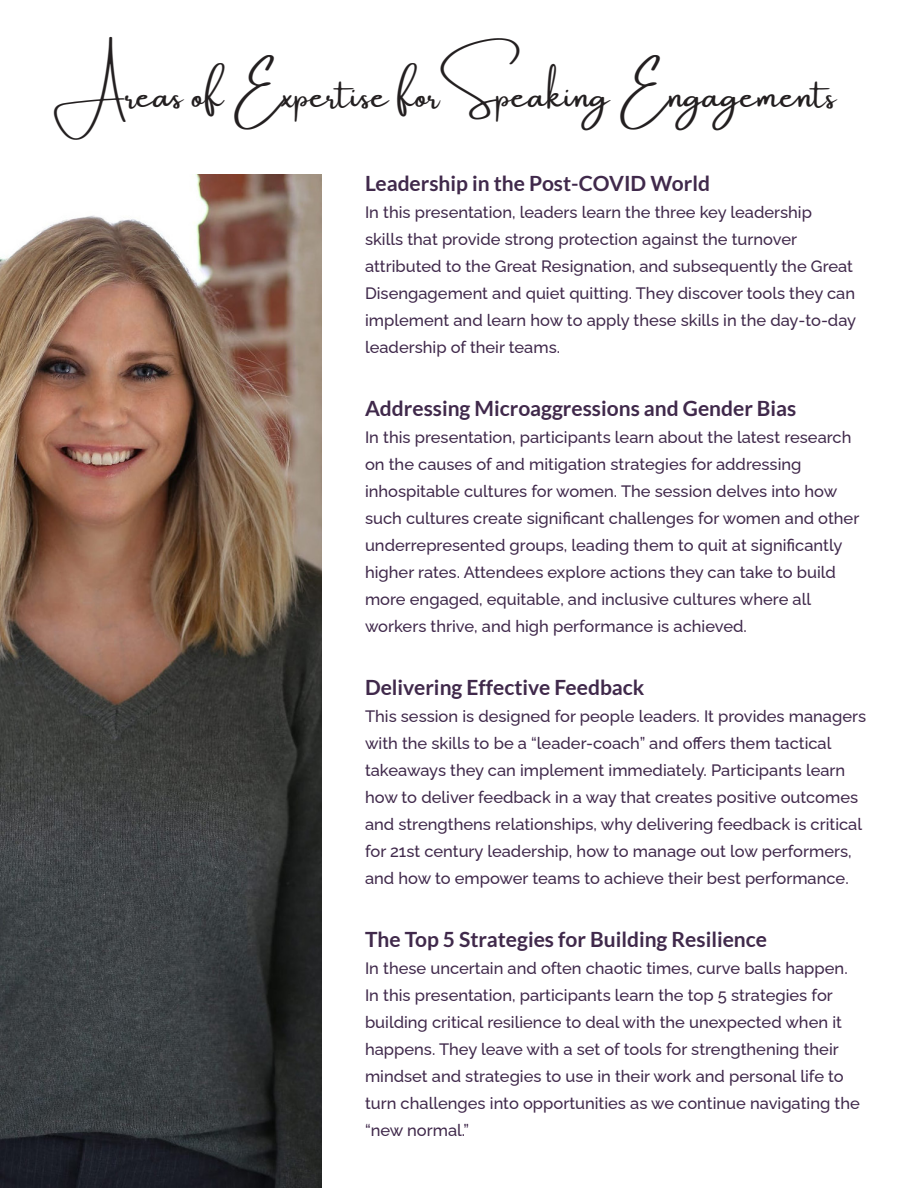
<style>
.page{position:relative;width:918px;height:1188px;background:#fff}
.page>*{position:absolute;margin:0;border:0;box-sizing:border-box;transform-origin:0 0}
.t1{font:36px "Amsterdam One";color:#231f20}
.t2{font:700 21px "Lato";color:#40294b}
.t3{font:500 16.5px/27px "Raleway";color:#40294b}
</style>
<div class="page">
<img style="left:0;top:174px;width:322px;height:1014px">
<p class="t1" style="left:54px;top:75px;width:784px">Areas of Expertise forSpeaking Engagements</p>
<p class="t2" style="left:365px;top:171px;width:347px">Leadership in the Post-COVID World</p>
<p class="t3" style="left:365px;top:197px;width:493px">In this presentation, leaders learn the three key leadership<br>skills that provide strong protection against the turnover attributed to the Great Resignation, and subsequently the Great Disengagement and quiet quitting. They discover tools they can implement and learn how to apply these skills in the day-to-day leadership of their teams.</p>
<p class="t2" style="left:365px;top:396px;width:433px">Addressing Microaggressions and Gender Bias</p>
<p class="t3" style="left:365px;top:422px;width:496px">In this presentation, participants learn about the latest research on the causes of and mitigation strategies for addressing inhospitable cultures for women. The session delves into how such cultures create significant challenges for women and other underrepresented groups, leading them to quit at significantly higher rates. Attendees explore actions they can take to build more engaged, equitable, and inclusive cultures where all workers thrive, and high performance is achieved.</p>
<p class="t2" style="left:365px;top:675px;width:281px">Delivering Effective Feedback</p>
<p class="t3" style="left:365px;top:701px;width:503px">This session is designed for people leaders. It provides managers with the skills to be a “leader-coach” and offers them tactical takeaways they can implement immediately. Participants learn how to deliver feedback in a way that creates positive outcomes and strengthens relationships, why delivering feedback is critical for 21st century leadership, how to manage out low performers, and how to empower teams to achieve their best performance.</p>
<p class="t2" style="left:365px;top:927px;width:404px">The Top 5 Strategies for Building Resilience</p>
<p class="t3" style="left:365px;top:953px;width:496px">In these uncertain and often chaotic times, curve balls happen.<br>In this presentation, participants learn the top 5 strategies for building critical resilience to deal with the unexpected when it happens. They leave with a set of tools for strengthening their mindset and strategies to use in their work and personal life to turn challenges into opportunities as we continue navigating the “new normal.”</p>
</div>
